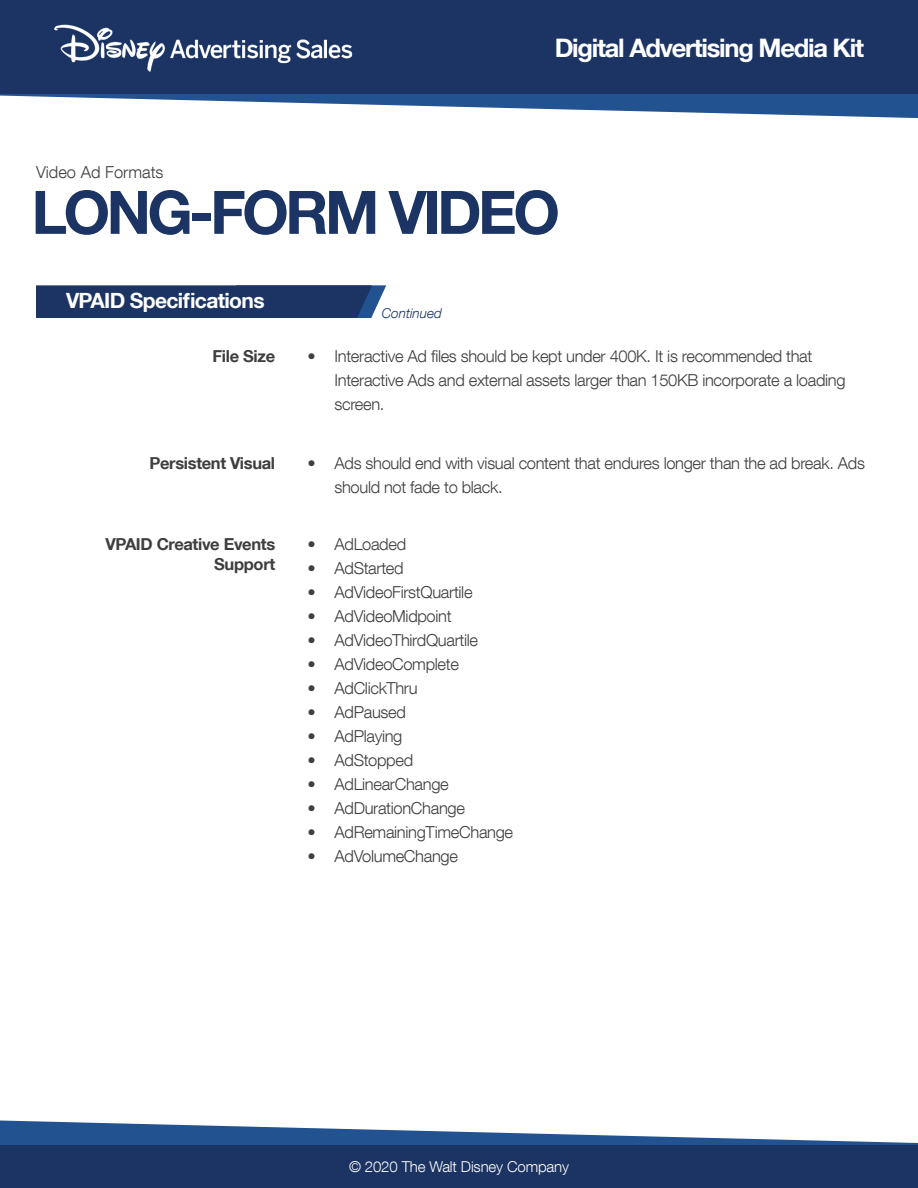
<style>
.page{position:relative;width:918px;height:1188px;background:#fff}
.page>*{position:absolute;margin:0;border:0;box-sizing:border-box;transform-origin:0 0}
.t1{font:700 60px "Helvetica Neue LT Com";letter-spacing:-.06em;color:#1b3463}
.t2{font:700 25.5px "Helvetica Neue LT Com";letter-spacing:-.05em;color:#fff}
.t3{font:700 21px "Helvetica Neue LT Com";letter-spacing:-.03em;color:#fff}
.t4{font:300 16.5px/24px "Helvetica Neue LT Com";letter-spacing:-.02em;color:#3e3e3f}
.t5{font:700 16.5px/19.8px "Helvetica Neue LT Com";letter-spacing:-.02em;color:#3e3e3f;text-align:right}
.t6{font:300 16.5px "Helvetica Neue LT Com";color:#3e3e3f}
.t7{font:300 15px "Helvetica Neue LT Com";letter-spacing:-.01em;color:#fff}
.t8{font:italic 300 13.5px "Helvetica Neue LT Com";color:#1b3463}
</style>
<div class="page">
<svg style="left:0;top:1120px;width:918px;height:25px;fill:#22528f"></svg>
<div style="left:0;top:1145px;width:918px;height:43px;background:#1b3463"></div>
<svg style="left:0;top:93px;width:918px;height:25px;fill:#22528f"></svg>
<div style="left:0;top:0;width:918px;height:93px;background:#1b3463"></div>
<img style="left:54px;top:24px;width:299px;height:48px">
<svg style="left:36px;top:285px;width:350px;height:33px"></svg>
<h2 class="t2" style="left:555px;top:32px;width:311px">Digital Advertising Media Kit</h2>
<p class="t6" style="left:36px;top:162px;width:129px">Video Ad Formats</p>
<p class="t1" style="left:32px;top:175px;width:530px">LONG-FORM VIDEO</p>
<p class="t3" style="left:66px;top:288px;width:200px">VPAID Specifications</p>
<p class="t8" style="left:382px;top:305px;width:62px">Continued</p>
<p class="t5" style="left:213px;top:346px;width:64px">File Size</p>
<p class="t4" style="left:334px;top:344px;width:513px;text-indent:-27px">• Interactive Ad files should be kept under 400K. It is recommended that<br>Interactive Ads and external assets larger than 150KB incorporate a loading screen.</p>
<p class="t5" style="left:149px;top:453px;width:127px">Persistent Visual</p>
<p class="t4" style="left:334px;top:451px;width:532px;text-indent:-27px">• Ads should end with visual content that endures longer than the ad break. Ads should not fade to black.</p>
<p class="t5" style="left:106px;top:534px;width:171px">VPAID Creative Events<br>Support</p>
<p class="t4" style="left:308px;top:532px;width:100px">• AdLoaded</p>
<p class="t4" style="left:308px;top:556px;width:98px">• AdStarted</p>
<p class="t4" style="left:308px;top:580px;width:167px">• AdVideoFirstQuartile</p>
<p class="t4" style="left:308px;top:604px;width:146px">• AdVideoMidpoint</p>
<p class="t4" style="left:308px;top:628px;width:172px">• AdVideoThirdQuartile</p>
<p class="t4" style="left:308px;top:652px;width:153px">• AdVideoComplete</p>
<p class="t4" style="left:308px;top:676px;width:112px">• AdClickThru</p>
<p class="t4" style="left:308px;top:700px;width:100px">• AdPaused</p>
<p class="t4" style="left:308px;top:724px;width:96px">• AdPlaying</p>
<p class="t4" style="left:308px;top:748px;width:107px">• AdStopped</p>
<p class="t4" style="left:308px;top:772px;width:143px">• AdLinearChange</p>
<p class="t4" style="left:308px;top:796px;width:159px">• AdDurationChange</p>
<p class="t4" style="left:308px;top:820px;width:207px">• AdRemainingTimeChange</p>
<p class="t4" style="left:308px;top:844px;width:152px">• AdVolumeChange</p>
<p class="t7" style="left:349px;top:1158px;width:221px">© 2020 The Walt Disney Company</p>
</div>
